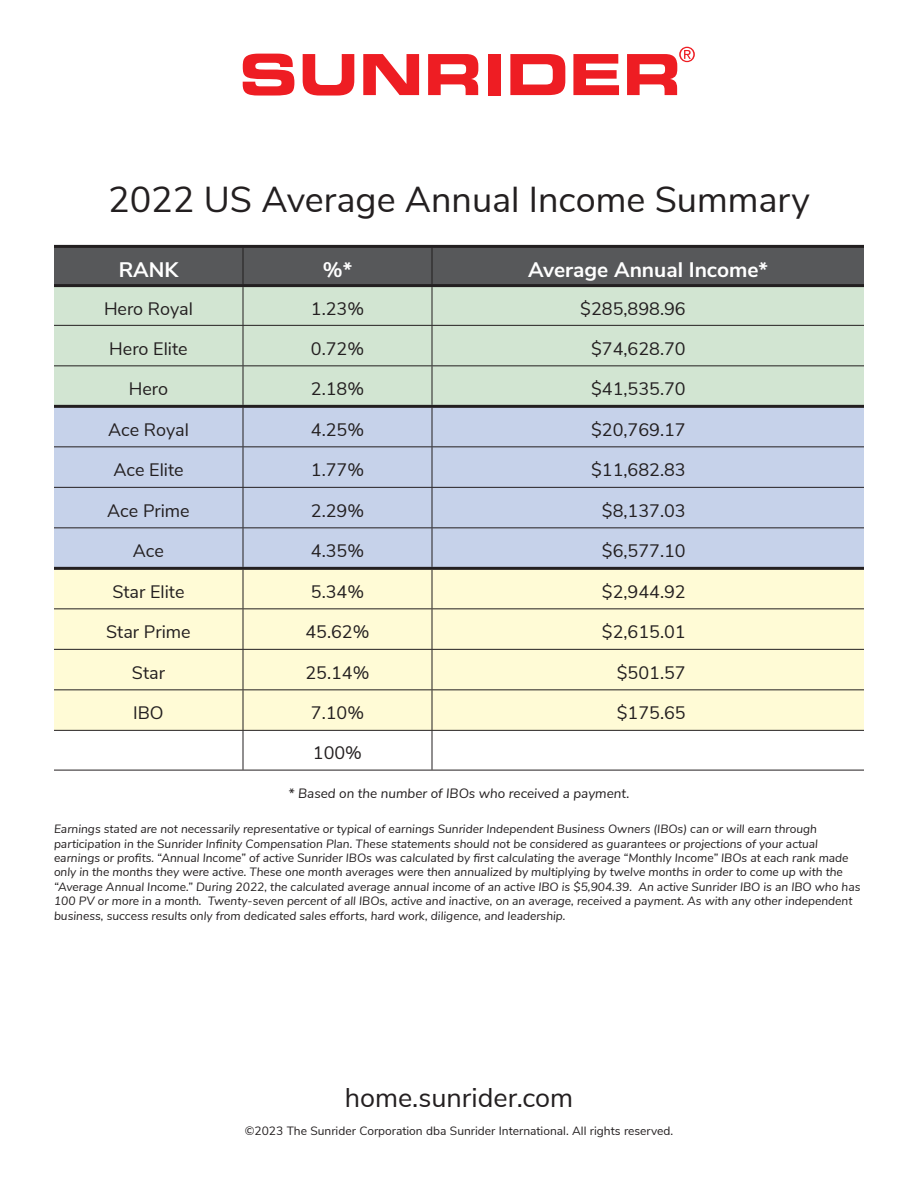
<style>
.page{position:relative;width:918px;height:1188px;background:#fff}
.page>*{position:absolute;margin:0;border:0;box-sizing:border-box;transform-origin:0 0}
.t1{font:36px "Nunito Sans";color:#231f20}
.t2{font:27px "Nunito Sans";color:#231f20}
.t3{font:700 21px "Nunito Sans";color:#fff}
.t4{font:18px "Nunito Sans";color:#231f20}
.t5{font:italic 13.5px "Nunito Sans";color:#231f20}
.t6{font:italic 12px/14.4px "Nunito Sans";color:#231f20}
.t7{font:12px "Nunito Sans";color:#231f20}
</style>
<div class="page">
<svg style="left:243px;top:54px;width:51px;height:42px"></svg>
<svg style="left:303px;top:54px;width:51px;height:42px"></svg>
<svg style="left:363px;top:54px;width:56px;height:41px"></svg>
<svg style="left:428px;top:54px;width:50px;height:41px"></svg>
<div style="left:488px;top:54px;width:13px;height:41px;background:#ee1d23"></div>
<svg style="left:510px;top:54px;width:55px;height:41px"></svg>
<svg style="left:573px;top:54px;width:46px;height:41px"></svg>
<svg style="left:627px;top:47px;width:68px;height:48px"></svg>
<div style="left:54px;top:248px;width:810px;height:36px;background:#57585a"></div>
<div style="left:54px;top:287px;width:810px;height:118px;background:#d2e5d2"></div>
<div style="left:54px;top:408px;width:810px;height:159px;background:#c6d2ea"></div>
<div style="left:54px;top:570px;width:810px;height:160px;background:#fffbd6"></div>
<hr style="left:54px;top:245px;width:189px;height:3px;background:#231f20">
<hr style="left:243px;top:245px;width:189px;height:3px;background:#231f20">
<hr style="left:432px;top:245px;width:432px;height:3px;background:#231f20">
<hr style="left:54px;top:730px;width:189px;height:1px;background:#231f20">
<hr style="left:243px;top:730px;width:189px;height:1px;background:#231f20">
<hr style="left:432px;top:730px;width:432px;height:1px;background:#231f20">
<hr style="left:54px;top:689px;width:189px;height:1px;background:#231f20">
<hr style="left:243px;top:689px;width:189px;height:1px;background:#231f20">
<hr style="left:432px;top:689px;width:432px;height:1px;background:#231f20">
<hr style="left:54px;top:649px;width:189px;height:1px;background:#231f20">
<hr style="left:243px;top:649px;width:189px;height:1px;background:#231f20">
<hr style="left:432px;top:649px;width:432px;height:1px;background:#231f20">
<hr style="left:243px;top:248px;width:1px;height:36px;background:#231f20">
<hr style="left:243px;top:287px;width:1px;height:38px;background:#231f20">
<hr style="left:243px;top:326px;width:1px;height:39px;background:#231f20">
<hr style="left:243px;top:366px;width:1px;height:39px;background:#231f20">
<hr style="left:243px;top:408px;width:1px;height:38px;background:#231f20">
<hr style="left:243px;top:447px;width:1px;height:40px;background:#231f20">
<hr style="left:243px;top:488px;width:1px;height:39px;background:#231f20">
<hr style="left:243px;top:528px;width:1px;height:39px;background:#231f20">
<hr style="left:243px;top:570px;width:1px;height:38px;background:#231f20">
<hr style="left:243px;top:609px;width:1px;height:40px;background:#231f20">
<hr style="left:243px;top:650px;width:1px;height:39px;background:#231f20">
<hr style="left:243px;top:690px;width:1px;height:40px;background:#231f20">
<hr style="left:243px;top:731px;width:1px;height:39px;background:#231f20">
<hr style="left:432px;top:248px;width:1px;height:36px;background:#231f20">
<hr style="left:432px;top:287px;width:1px;height:38px;background:#231f20">
<hr style="left:432px;top:326px;width:1px;height:39px;background:#231f20">
<hr style="left:432px;top:366px;width:1px;height:39px;background:#231f20">
<hr style="left:432px;top:408px;width:1px;height:38px;background:#231f20">
<hr style="left:432px;top:447px;width:1px;height:40px;background:#231f20">
<hr style="left:432px;top:488px;width:1px;height:39px;background:#231f20">
<hr style="left:432px;top:528px;width:1px;height:39px;background:#231f20">
<hr style="left:432px;top:570px;width:1px;height:38px;background:#231f20">
<hr style="left:432px;top:609px;width:1px;height:40px;background:#231f20">
<hr style="left:432px;top:650px;width:1px;height:39px;background:#231f20">
<hr style="left:432px;top:690px;width:1px;height:40px;background:#231f20">
<hr style="left:432px;top:731px;width:1px;height:39px;background:#231f20">
<hr style="left:54px;top:527px;width:189px;height:1px;background:#231f20">
<hr style="left:243px;top:527px;width:189px;height:1px;background:#231f20">
<hr style="left:432px;top:527px;width:432px;height:1px;background:#231f20">
<hr style="left:54px;top:487px;width:189px;height:1px;background:#231f20">
<hr style="left:243px;top:487px;width:189px;height:1px;background:#231f20">
<hr style="left:432px;top:487px;width:432px;height:1px;background:#231f20">
<hr style="left:54px;top:365px;width:189px;height:1px;background:#231f20">
<hr style="left:243px;top:365px;width:189px;height:1px;background:#231f20">
<hr style="left:432px;top:365px;width:432px;height:1px;background:#231f20">
<hr style="left:54px;top:770px;width:189px;height:1px;background:#231f20">
<hr style="left:243px;top:770px;width:189px;height:1px;background:#231f20">
<hr style="left:432px;top:770px;width:432px;height:1px;background:#231f20">
<hr style="left:54px;top:608px;width:189px;height:1px;background:#231f20">
<hr style="left:243px;top:608px;width:189px;height:1px;background:#231f20">
<hr style="left:432px;top:608px;width:432px;height:1px;background:#231f20">
<hr style="left:54px;top:284px;width:189px;height:3px;background:#231f20">
<hr style="left:243px;top:284px;width:189px;height:3px;background:#231f20">
<hr style="left:432px;top:284px;width:432px;height:3px;background:#231f20">
<hr style="left:54px;top:325px;width:189px;height:1px;background:#231f20">
<hr style="left:243px;top:325px;width:189px;height:1px;background:#231f20">
<hr style="left:432px;top:325px;width:432px;height:1px;background:#231f20">
<hr style="left:54px;top:405px;width:189px;height:3px;background:#231f20">
<hr style="left:243px;top:405px;width:189px;height:3px;background:#231f20">
<hr style="left:432px;top:405px;width:432px;height:3px;background:#231f20">
<hr style="left:54px;top:446px;width:189px;height:1px;background:#231f20">
<hr style="left:243px;top:446px;width:189px;height:1px;background:#231f20">
<hr style="left:432px;top:446px;width:432px;height:1px;background:#231f20">
<hr style="left:54px;top:567px;width:189px;height:3px;background:#231f20">
<hr style="left:243px;top:567px;width:189px;height:3px;background:#231f20">
<hr style="left:432px;top:567px;width:432px;height:3px;background:#231f20">
<p class="t1" style="left:108px;top:173px;width:703px">2022 US Average Annual Income Summary</p>
<p class="t3" style="left:119px;top:254px;width:61px">RANK</p>
<p class="t3" style="left:323px;top:254px;width:31px">%*</p>
<p class="t3" style="left:528px;top:254px;width:241px">Average Annual Income*</p>
<p class="t4" style="left:104px;top:295px;width:90px">Hero Royal</p>
<p class="t4" style="left:311px;top:295px;width:55px">1.23%</p>
<p class="t4" style="left:580px;top:295px;width:107px">$285,898.96</p>
<p class="t4" style="left:109px;top:335px;width:80px">Hero Elite</p>
<p class="t4" style="left:311px;top:335px;width:55px">0.72%</p>
<p class="t4" style="left:591px;top:335px;width:96px">$74,628.70</p>
<p class="t4" style="left:129px;top:376px;width:41px">Hero</p>
<p class="t4" style="left:311px;top:376px;width:55px">2.18%</p>
<p class="t4" style="left:591px;top:376px;width:96px">$41,535.70</p>
<p class="t4" style="left:108px;top:416px;width:82px">Ace Royal</p>
<p class="t4" style="left:311px;top:416px;width:55px">4.25%</p>
<p class="t4" style="left:591px;top:416px;width:96px">$20,769.17</p>
<p class="t4" style="left:113px;top:457px;width:72px">Ace Elite</p>
<p class="t4" style="left:311px;top:457px;width:55px">1.77%</p>
<p class="t4" style="left:591px;top:457px;width:96px">$11,682.83</p>
<p class="t4" style="left:107px;top:497px;width:84px">Ace Prime</p>
<p class="t4" style="left:311px;top:497px;width:55px">2.29%</p>
<p class="t4" style="left:602px;top:497px;width:85px">$8,137.03</p>
<p class="t4" style="left:133px;top:538px;width:33px">Ace</p>
<p class="t4" style="left:311px;top:538px;width:55px">4.35%</p>
<p class="t4" style="left:602px;top:538px;width:85px">$6,577.10</p>
<p class="t4" style="left:112px;top:578px;width:74px">Star Elite</p>
<p class="t4" style="left:311px;top:578px;width:55px">5.34%</p>
<p class="t4" style="left:602px;top:578px;width:85px">$2,944.92</p>
<p class="t4" style="left:106px;top:619px;width:86px">Star Prime</p>
<p class="t4" style="left:305px;top:619px;width:66px">45.62%</p>
<p class="t4" style="left:602px;top:619px;width:85px">$2,615.01</p>
<p class="t4" style="left:132px;top:659px;width:35px">Star</p>
<p class="t4" style="left:305px;top:659px;width:66px">25.14%</p>
<p class="t4" style="left:617px;top:659px;width:70px">$501.57</p>
<p class="t4" style="left:133px;top:700px;width:32px">IBO</p>
<p class="t4" style="left:311px;top:700px;width:55px">7.10%</p>
<p class="t4" style="left:617px;top:700px;width:70px">$175.65</p>
<p class="t4" style="left:313px;top:740px;width:51px">100%</p>
<p class="t5" style="left:289px;top:783px;width:342px">* Based on the number of IBOs who received a payment.</p>
<p class="t6" style="left:54px;top:821px;width:808px">Earnings stated are not necessarily representative or typical of earnings Sunrider Independent Business Owners (IBOs) can or will earn through participation in the Sunrider Infinity Compensation Plan. These statements should not be considered as guarantees or projections of your actual earnings or profits. “Annual Income” of active Sunrider IBOs was calculated by first calculating the average “Monthly Income” IBOs at each rank made only in the months they were active. These one month averages were then annualized by multiplying by twelve months in order to come up with the “Average Annual Income.” During 2022, the calculated average annual income of an active IBO is $5,904.39. An active Sunrider IBO is an IBO who has 100 PV or more in a month. Twenty-seven percent of all IBOs, active and inactive, on an average, received a payment. As with any other independent business, success results only from dedicated sales efforts, hard work, diligence, and leadership.</p>
<p class="t2" style="left:345px;top:1078px;width:230px">home.sunrider.com</p>
<p class="t7" style="left:245px;top:1122px;width:430px">©2023 The Sunrider Corporation dba Sunrider International. All rights reserved.</p>
</div>
